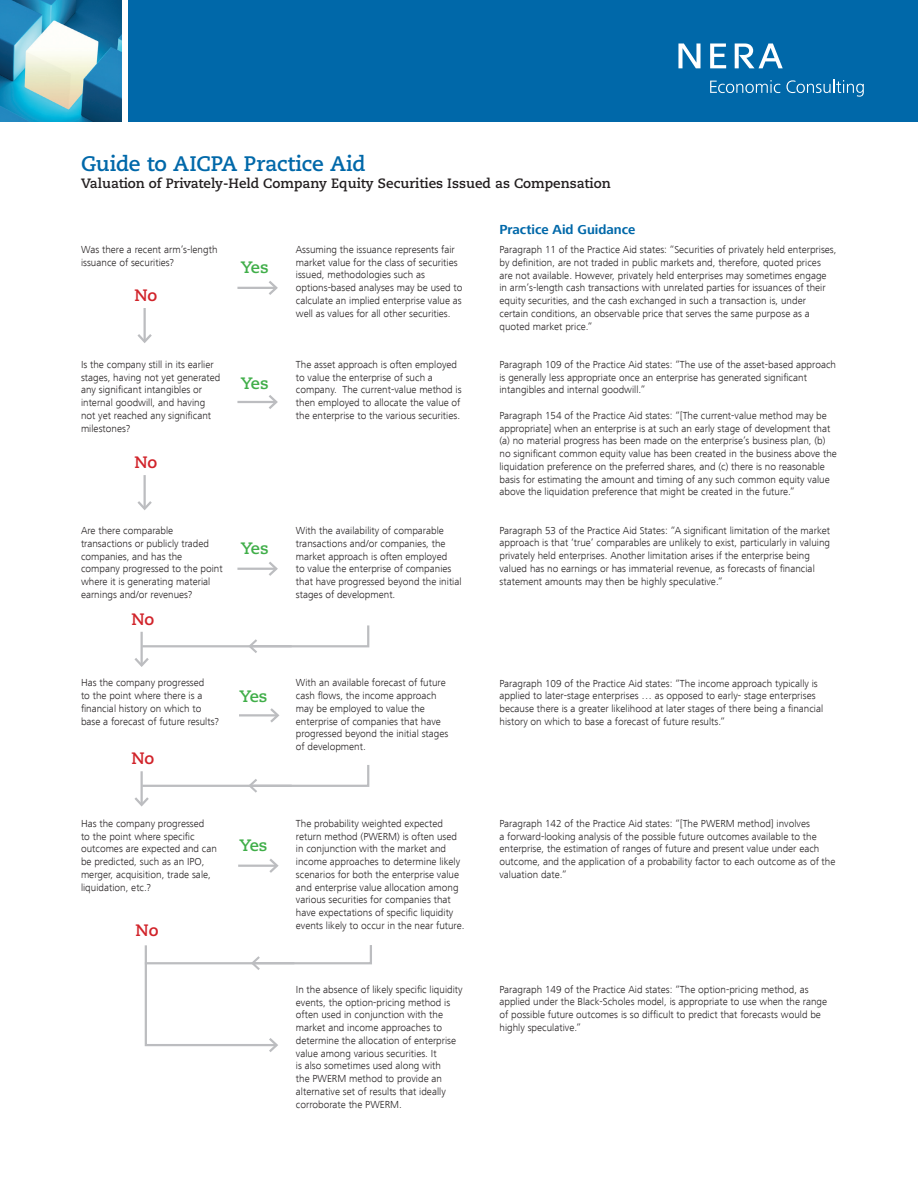
<style>
.page{position:relative;width:918px;height:1188px;background:#fff}
.page>*{position:absolute;margin:0;border:0;box-sizing:border-box;transform-origin:0 0}
.Text_Bullets_9_12{font:700 21px "Caecilia LT";letter-spacing:-.005em;color:#0068a9}
.Headings{font:700 16.5px "Caecilia LT";letter-spacing:-.05em;color:#40ae49}
.Headings-2{font:700 16.5px "Caecilia LT";color:#d1232a}
.t1{font:700 13.5px "Caecilia LT";color:#231f20}
.t2{font:700 13.5px "Frutiger Next LT";color:#0068a9}
.t3{font:300 10.5px/12.8px "Frutiger Next LT";color:#231f20}
</style>
<div class="page">
<img style="left:0;top:0;width:121px;height:122px">
<div style="left:128px;top:0;width:790px;height:122px;background:#0068a9"></div>
<svg style="left:710px;top:44px;width:16px;height:24px"></svg>
<svg style="left:678px;top:44px;width:23px;height:24px"></svg>
<svg style="left:735px;top:44px;width:48px;height:24px"></svg>
<svg style="left:786px;top:80px;width:78px;height:17px"></svg>
<svg style="left:710px;top:80px;width:70px;height:13px"></svg>
<hr style="left:237px;top:287px;width:39px;height:2px;background:#bcbdc0">
<svg style="left:266px;top:281px;width:12px;height:14px"></svg>
<hr style="left:237px;top:401px;width:39px;height:2px;background:#bcbdc0">
<svg style="left:269px;top:395px;width:9px;height:14px"></svg>
<hr style="left:237px;top:568px;width:39px;height:2px;background:#bcbdc0">
<svg style="left:266px;top:562px;width:12px;height:14px"></svg>
<hr style="left:239px;top:714px;width:39px;height:3px;background:#bcbdc0">
<svg style="left:268px;top:708px;width:12px;height:15px"></svg>
<hr style="left:144px;top:308px;width:2px;height:34px;background:#bcbdc0">
<svg style="left:137px;top:332px;width:15px;height:11px"></svg>
<hr style="left:144px;top:475px;width:2px;height:34px;background:#bcbdc0">
<svg style="left:137px;top:499px;width:15px;height:11px"></svg>
<svg style="left:134px;top:625px;width:236px;height:42px"></svg>
<svg style="left:134px;top:765px;width:236px;height:42px"></svg>
<hr style="left:238px;top:865px;width:39px;height:2px;background:#bcbdc0">
<svg style="left:267px;top:859px;width:12px;height:14px"></svg>
<svg style="left:144px;top:945px;width:228px;height:107px"></svg>
<p class="Text_Bullets_9_12" style="left:81px;top:151px;width:286px">Guide to AICPA Practice Aid</p>
<p class="t1" style="left:81px;top:175px;width:531px">Valuation of Privately-Held Company Equity Securities Issued as Compensation</p>
<p class="t3" style="left:81px;top:243px;width:138px">Was there a recent arm’s-length issuance of securities?</p>
<p class="t3" style="left:296px;top:243px;width:168px">Assuming the issuance represents fair market value for the class of securities issued, methodologies such as options-based analyses may be used to calculate an implied enterprise value as well as values for all other securities.</p>
<p class="Headings" style="left:241px;top:258px;width:30px">Yes</p>
<p class="Headings-2" style="left:134px;top:286px;width:24px">No</p>
<p class="t3" style="left:81px;top:358px;width:141px">Is the company still in its earlier stages, having not yet generated any significant intangibles or internal goodwill, and having not yet reached any significant milestones?</p>
<p class="Headings-2" style="left:134px;top:453px;width:24px">No</p>
<p class="Headings" style="left:241px;top:373px;width:30px">Yes</p>
<p class="t3" style="left:81px;top:524px;width:143px">Are there comparable transactions or publicly traded companies, and has the company progressed to the point where it is generating material earnings and/or revenues?</p>
<p class="Headings-2" style="left:131px;top:609px;width:24px">No</p>
<p class="Headings" style="left:241px;top:539px;width:30px">Yes</p>
<p class="t3" style="left:81px;top:677px;width:139px">Has the company progressed<br>to the point where there is a financial history on which to base a forecast of future results?</p>
<p class="Headings-2" style="left:131px;top:749px;width:24px">No</p>
<p class="Headings" style="left:239px;top:686px;width:30px">Yes</p>
<p class="t3" style="left:296px;top:358px;width:167px">The asset approach is often employed to value the enterprise of such a company. The current-value method is then employed to allocate the value of the enterprise to the various securities.</p>
<p class="t3" style="left:296px;top:524px;width:167px">With the availability of comparable transactions and/or companies, the market approach is often employed<br>to value the enterprise of companies that have progressed beyond the initial stages of development.</p>
<p class="t3" style="left:296px;top:677px;width:154px">With an available forecast of future cash flows, the income approach may be employed to value the enterprise of companies that have progressed beyond the initial stages of development.</p>
<p class="t3" style="left:81px;top:817px;width:138px">Has the company progressed<br>to the point where specific outcomes are expected and can be predicted, such as an IPO, merger, acquisition, trade sale, liquidation, etc.?</p>
<p class="t3" style="left:296px;top:817px;width:170px">The probability weighted expected return method (PWERM) is often used in conjunction with the market and income approaches to determine likely scenarios for both the enterprise value and enterprise value allocation among various securities for companies that have expectations of specific liquidity events likely to occur in the near future.</p>
<p class="Headings" style="left:239px;top:836px;width:30px">Yes</p>
<p class="Headings-2" style="left:136px;top:921px;width:24px">No</p>
<p class="t3" style="left:296px;top:983px;width:168px">In the absence of likely specific liquidity events, the option-pricing method is often used in conjunction with the market and income approaches to determine the allocation of enterprise value among various securities. It<br>is also sometimes used along with<br>the PWERM method to provide an alternative set of results that ideally corroborate the PWERM.</p>
<p class="t2" style="left:500px;top:221px;width:137px">Practice Aid Guidance</p>
<p class="t3" style="left:500px;top:243px;width:339px">Paragraph 11 of the Practice Aid states: “Securities of privately held enterprises, by definition, are not traded in public markets and, therefore, quoted prices are not available. However, privately held enterprises may sometimes engage in arm’s-length cash transactions with unrelated parties for issuances of their equity securities, and the cash exchanged in such a transaction is, under certain conditions, an observable price that serves the same purpose as a quoted market price.”</p>
<p class="t3" style="left:500px;top:358px;width:338px">Paragraph 109 of the Practice Aid states: “The use of the asset-based approach is generally less appropriate once an enterprise has generated significant intangibles and internal goodwill.”</p>
<p class="t3" style="left:500px;top:409px;width:339px">Paragraph 154 of the Practice Aid states: “[The current-value method may be appropriate] when an enterprise is at such an early stage of development that (a) no material progress has been made on the enterprise’s business plan, (b) no significant common equity value has been created in the business above the liquidation preference on the preferred shares, and (c) there is no reasonable basis for estimating the amount and timing of any such common equity value above the liquidation preference that might be created in the future.”</p>
<p class="t3" style="left:500px;top:524px;width:332px">Paragraph 53 of the Practice Aid States: “A significant limitation of the market approach is that ‘true’ comparables are unlikely to exist, particularly in valuing privately held enterprises. Another limitation arises if the enterprise being valued has no earnings or has immaterial revenue, as forecasts of financial statement amounts may then be highly speculative.”</p>
<p class="t3" style="left:500px;top:677px;width:325px">Paragraph 109 of the Practice Aid states: “The income approach typically is applied to later-stage enterprises … as opposed to early- stage enterprises because there is a greater likelihood at later stages of there being a financial history on which to base a forecast of future results.”</p>
<p class="t3" style="left:500px;top:817px;width:337px">Paragraph 142 of the Practice Aid states: “[The PWERM method] involves<br>a forward-looking analysis of the possible future outcomes available to the enterprise, the estimation of ranges of future and present value under each outcome, and the application of a probability factor to each outcome as of the valuation date.”</p>
<p class="t3" style="left:500px;top:983px;width:329px">Paragraph 149 of the Practice Aid states: “The option-pricing method, as applied under the Black-Scholes model, is appropriate to use when the range of possible future outcomes is so difficult to predict that forecasts would be highly speculative.”</p>
</div>
